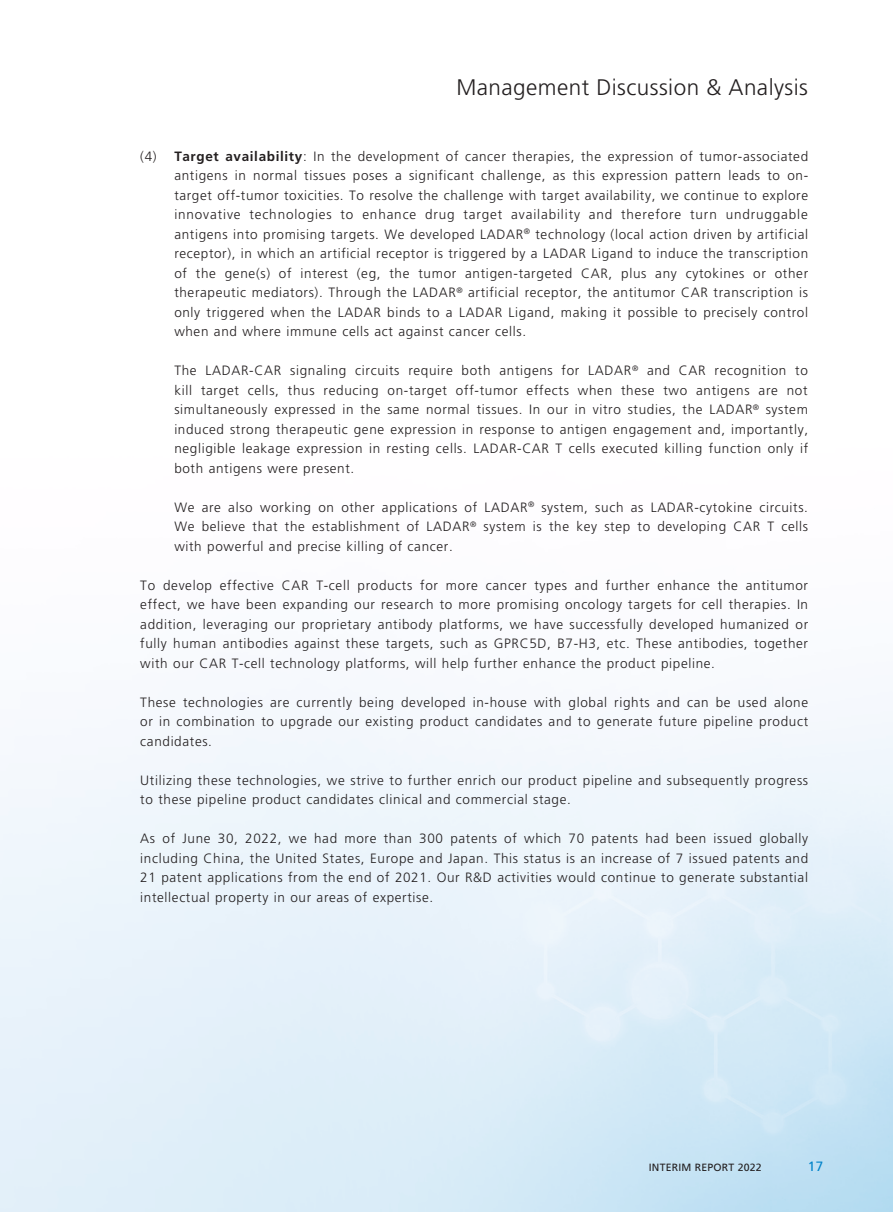
<style>
.page{position:relative;width:893px;height:1212px;background:#fff}
.page>*{position:absolute;margin:0;border:0;box-sizing:border-box;transform-origin:0 0}
.t1{font:300 22.5px "Frutiger LT Std";letter-spacing:.02em;color:#231f20}
.t2{font:300 13.5px/19.5px "Frutiger LT Std";letter-spacing:.05em;color:#231f20;text-align:justify}
.t3{font:13.5px "Frutiger LT Std";color:#0083ca}
.t4{font:10.5px "Frutiger LT Std";letter-spacing:.02em;color:#231f20}
.s1{font-weight:700}
</style>
<div class="page">
<h1 class="t1" style="left:456px;top:75px;width:353px">Management Discussion &amp; Analysis</h1>
<p class="t2" style="left:174px;top:147px;width:635px;text-indent:-34px">(4) <span class="s1">Target availability</span>: In the development of cancer therapies, the expression of tumor-associated antigens in normal tissues poses a significant challenge, as this expression pattern leads to on&shy;target off-tumor toxicities. To resolve the challenge with target availability, we continue to explore innovative technologies to enhance drug target availability and therefore turn undruggable antigens into promising targets. We developed LADAR<sup>®</sup> technology (local action driven by artificial receptor), in which an artificial receptor is triggered by a LADAR Ligand to induce the transcription of the gene(s) of interest (eg, the tumor antigen-targeted CAR, plus any cytokines or other therapeutic mediators). Through the LADAR<sup>®</sup> artificial receptor, the antitumor CAR transcription is only triggered when the LADAR binds to a LADAR Ligand, making it possible to precisely control when and where immune cells act against cancer cells.</p>
<p class="t2" style="left:174px;top:361px;width:635px">The LADAR-CAR signaling circuits require both antigens for LADAR<sup>®</sup> and CAR recognition to kill target cells, thus reducing on-target off-tumor effects when these two antigens are not simultaneously expressed in the same normal tissues. In our in vitro studies, the LADAR<sup>®</sup> system induced strong therapeutic gene expression in response to antigen engagement and, importantly, negligible leakage expression in resting cells. LADAR-CAR T cells executed killing function only if both antigens were present.</p>
<p class="t2" style="left:174px;top:498px;width:635px">We are also working on other applications of LADAR<sup>®</sup> system, such as LADAR-cytokine circuits.<br>We believe that the establishment of LADAR<sup>®</sup> system is the key step to developing CAR T cells with powerful and precise killing of cancer.</p>
<p class="t2" style="left:140px;top:576px;width:669px">To develop effective CAR T-cell products for more cancer types and further enhance the antitumor effect, we have been expanding our research to more promising oncology targets for cell therapies. In addition, leveraging our proprietary antibody platforms, we have successfully developed humanized or fully human antibodies against these targets, such as GPRC5D, B7-H3, etc. These antibodies, together with our CAR T-cell technology platforms, will help further enhance the product pipeline.</p>
<p class="t2" style="left:140px;top:693px;width:669px">These technologies are currently being developed in-house with global rights and can be used alone or in combination to upgrade our existing product candidates and to generate future pipeline product candidates.</p>
<p class="t2" style="left:140px;top:771px;width:669px">Utilizing these technologies, we strive to further enrich our product pipeline and subsequently progress to these pipeline product candidates clinical and commercial stage.</p>
<p class="t2" style="left:140px;top:829px;width:669px">As of June 30, 2022, we had more than 300 patents of which 70 patents had been issued globally including China, the United States, Europe and Japan. This status is an increase of 7 issued patents and 21 patent applications from the end of 2021. Our R&amp;D activities would continue to generate substantial intellectual property in our areas of expertise.</p>
<p class="t4" style="left:649px;top:1161px;width:114px">INTERIM REPORT 2022</p>
<p class="t3" style="left:808px;top:1159px;width:17px">17</p>
</div>
